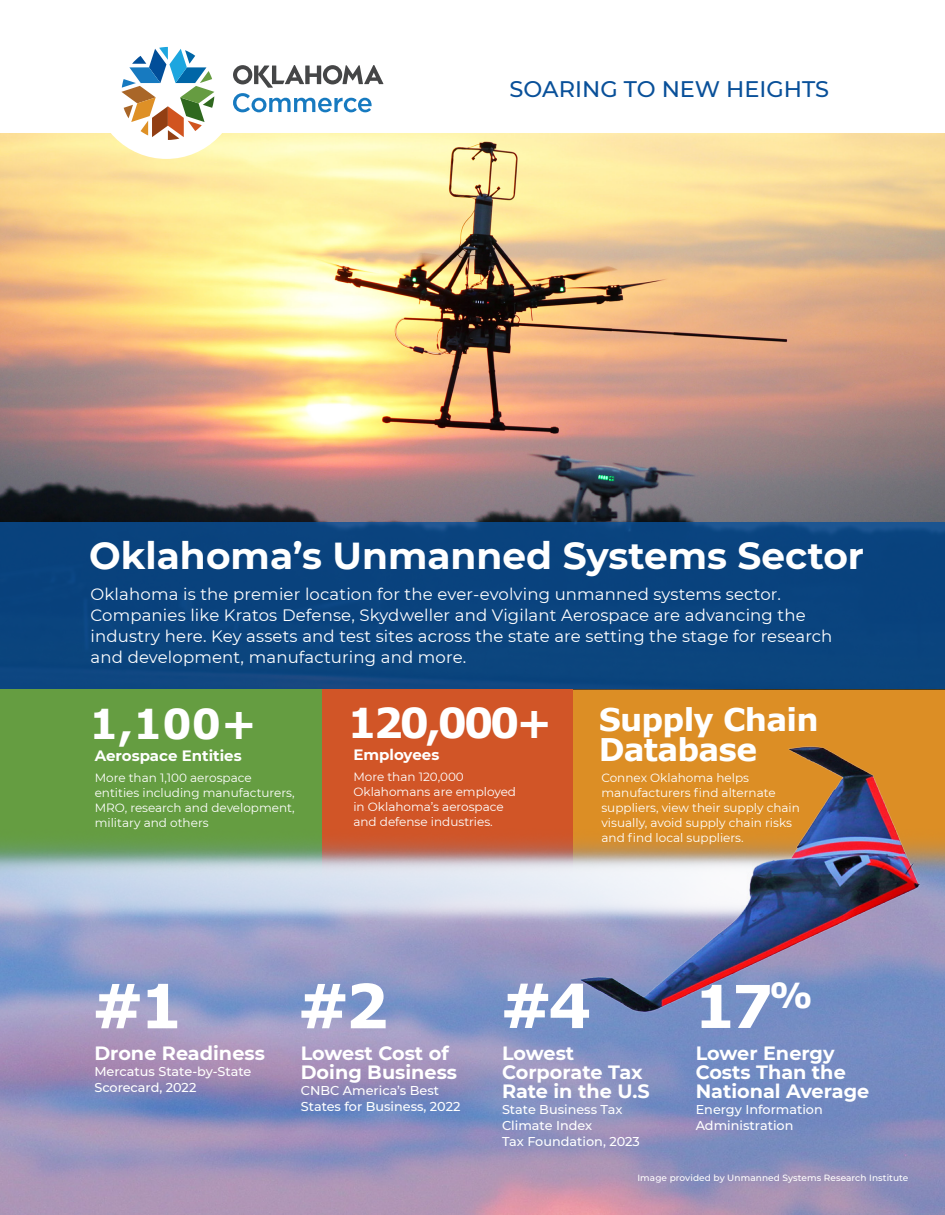
<style>
.page{position:relative;width:945px;height:1215px;background:#fff}
.page>*{position:absolute;margin:0;border:0;box-sizing:border-box;transform-origin:0 0}
.t1{font:700 61.05px "Verdana";color:#fff}
.t2{font:700 59.1px "Verdana";color:#fff}
.t3{font:700 41.25px "Verdana";letter-spacing:-.075em;color:#fff}
.t4{font:700 37.5px "Montserrat";color:#fff}
.t5{font:700 31.2px "Verdana";letter-spacing:-.025em;color:#fff}
.t6{font:500 22.5px "Montserrat";color:#095099}
.t7{font:700 19.2px "Montserrat";color:#fff}
.t8{font:16.5px/21px "Montserrat";letter-spacing:.01em;color:#fff}
.t9{font:700 15px "Montserrat";color:#fff}
.t10{font:500 12.75px/16px "Montserrat";color:#fff}
.t11{font:12px/15px "Montserrat";color:#fff}
.t12{font:500 9px "Montserrat";letter-spacing:.01em;color:#fff}
</style>
<div class="page">
<img style="left:0;top:133px;width:945px;height:1082px">
<div style="left:0;top:522px;width:945px;height:167px;background:#0a437e"></div>
<svg style="left:937px;top:690px;width:8px;height:187px"></svg>
<img style="left:0;top:690px;width:937px;height:403px">
<div style="left:94px;top:13px;width:145px;height:146px;background:#fff;border-radius:50%"></div>
<svg style="left:233px;top:65px;width:150px;height:47px"></svg>
<svg style="left:121px;top:47px;width:93px;height:93px"></svg>
<p class="t6" style="left:510px;top:73px;width:321px">SOARING TO NEW HEIGHTS</p>
<p class="t4" style="left:89px;top:529px;width:776px">Oklahoma’s Unmanned Systems Sector</p>
<p class="t8" style="left:91px;top:583px;width:743px">Oklahoma is the premier location for the ever-evolving unmanned systems sector.<br>Companies like Kratos Defense, Skydweller and Vigilant Aerospace are advancing the industry here. Key assets and test sites across the state are setting the stage for research and development, manufacturing and more.</p>
<p class="t3" style="left:89px;top:695px;width:169px">1,100+</p>
<p class="t9" style="left:95px;top:745px;width:148px">Aerospace Entities</p>
<p class="t11" style="left:95px;top:770px;width:158px">More than 1,100 aerospace</p>
<p class="t11" style="left:95px;top:785px;width:202px">entities including manufacturers,<br>MRO, research and development,</p>
<p class="t11" style="left:95px;top:815px;width:115px">military and others</p>
<p class="t3" style="left:348px;top:694px;width:206px">120,000+</p>
<p class="t9" style="left:353px;top:744px;width:87px">Employees</p>
<p class="t11" style="left:353px;top:769px;width:164px">More than 120,000<br>Oklahomans are employed</p>
<p class="t11" style="left:353px;top:799px;width:152px">in Oklahoma’s aerospace</p>
<p class="t11" style="left:353px;top:814px;width:141px">and defense industries.</p>
<p class="t5" style="left:599px;top:698px;width:221px">Supply Chain</p>
<p class="t5" style="left:599px;top:728px;width:160px">Database</p>
<p class="t11" style="left:601px;top:770px;width:200px">Connex Oklahoma helps manufacturers find alternate suppliers, view their supply chain visually, avoid supply chain risks</p>
<p class="t11" style="left:601px;top:830px;width:144px">and find local suppliers.</p>
<p class="t1" style="left:91px;top:963px;width:93px">#1</p>
<p class="t1" style="left:297px;top:963px;width:93px">#2</p>
<p class="t1" style="left:500px;top:963px;width:93px">#4</p>
<p class="t2" style="left:694px;top:965px;width:121px">17<sup>%</sup></p>
<p class="t7" style="left:94px;top:1039px;width:172px">Drone Readiness</p>
<p class="t10" style="left:94px;top:1063px;width:158px">Mercatus State-by-State<br>Scorecard, 2022</p>
<p class="t7" style="left:301px;top:1039px;width:150px">Lowest Cost of</p>
<p class="t7" style="left:301px;top:1059px;width:158px">Doing Business</p>
<p class="t10" style="left:301px;top:1082px;width:140px">CNBC America’s Best</p>
<p class="t10" style="left:301px;top:1098px;width:161px">States for Business, 2022</p>
<p class="t7" style="left:502px;top:1039px;width:74px">Lowest</p>
<p class="t7" style="left:502px;top:1058px;width:142px">Corporate Tax</p>
<p class="t7" style="left:502px;top:1078px;width:149px">Rate in the U.S</p>
<p class="t10" style="left:502px;top:1101px;width:122px">State Business Tax</p>
<p class="t10" style="left:502px;top:1117px;width:92px">Climate Index</p>
<p class="t10" style="left:502px;top:1133px;width:139px">Tax Foundation, 2023</p>
<p class="t7" style="left:696px;top:1039px;width:140px">Lower Energy</p>
<p class="t7" style="left:696px;top:1058px;width:152px">Costs Than the</p>
<p class="t7" style="left:696px;top:1078px;width:175px">National Average</p>
<p class="t10" style="left:696px;top:1101px;width:129px">Energy Information</p>
<p class="t10" style="left:696px;top:1117px;width:99px">Administration</p>
<p class="t12" style="left:637px;top:1171px;width:273px">Image provided by Unmanned Systems Research Institute</p>
</div>
